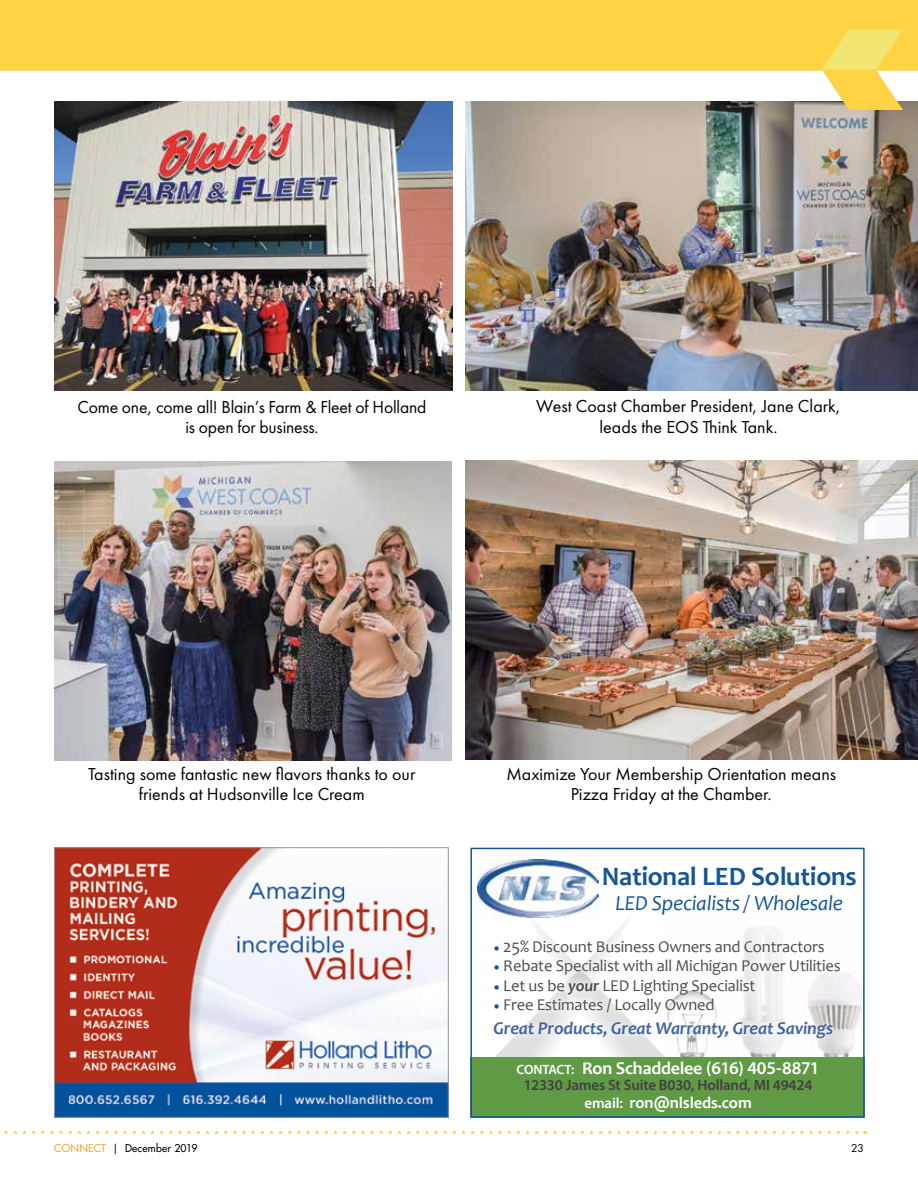
<style>
.page{position:relative;width:918px;height:1188px;background:#fff}
.page>*{position:absolute;margin:0;border:0;box-sizing:border-box;transform-origin:0 0}
.t1{font:700 26.7px "Candara";letter-spacing:-.01em;color:#165696}
.t2{font:italic 21.45px "Candara";letter-spacing:-.01em;color:#165696}
.t3{font:18px/19.5px "Futura PT";color:#000;text-align:center}
.t4{font:italic 700 18px/39.2px "Candara";letter-spacing:-.01em;color:#4366a0;text-align:center}
.t5{font:16.5px "Candara";letter-spacing:-.01em;color:#4d4d4f}
.t6{font:700 16.5px "Candara";letter-spacing:-.01em;color:#fff}
.t7{font:600 15px "Myriad Pro";letter-spacing:-.01em;color:#414042}
.t8{font:10.5px "Futura";letter-spacing:.02em;color:#000}
.t9{font:10.5px "Futura";color:#000}
.s1{font-family:"Minion Pro";color:#165696}
.s2{font-size:18px}
.s3{font-weight:700;font-style:italic}
.s4{font-family:"Myriad Pro";font-weight:600;font-style:normal;font-size:13.5px;color:#fff}
.s5{font-style:normal;color:#fff}
.s6{font-family:"Myriad Pro";font-weight:600;font-style:normal;color:#fff}
.s7{font-family:"Myriad Pro";font-weight:600;font-size:15px}
.s8{color:#f99c25}
.s9{font-style:inherit}
</style>
<div class="page">
<img style="left:54px;top:461px;width:398px;height:299px">
<img style="left:54px;top:102px;width:398px;height:288px">
<img style="left:466px;top:102px;width:452px;height:288px">
<img style="left:466px;top:460px;width:452px;height:300px">
<div style="left:0;top:0;width:918px;height:71px;background:#ffd343"></div>
<svg style="left:4px;top:1131px;width:862px;height:3px"></svg>
<svg style="left:822px;top:30px;width:81px;height:80px"></svg>
<img style="left:56px;top:850px;width:390px;height:266px">
<div style="left:54px;top:848px;width:394px;height:270px;border:1px solid #939598"></div>
<svg style="left:495px;top:917px;width:170px;height:140px"></svg>
<img style="left:677px;top:926px;width:184px;height:131px">
<div style="left:470px;top:1057px;width:394px;height:61px;background:#609a45"></div>
<img style="left:477px;top:859px;width:121px;height:58px">
<div style="left:488px;top:934px;width:358px;height:110px;background:#fff;opacity:.75"></div>
<div style="left:470px;top:848px;width:394px;height:270px;border:2px solid #165696"></div>
<p class="t3" style="left:77px;top:397px;width:351px">Come one, come all! Blain’s Farm &amp; Fleet of Holland is open for business.</p>
<p class="t3" style="left:536px;top:396px;width:306px;line-height:21px">West Coast Chamber President, Jane Clark, leads the EOS Think Tank.</p>
<p class="t3" style="left:88px;top:764px;width:329px">Tasting some fantastic new flavors thanks to our friends at Hudsonville Ice Cream</p>
<p class="t3" style="left:506px;top:764px;width:331px">Maximize Your Membership Orientation means<br>Pizza Friday at the Chamber.</p>
<h1 class="t1" style="left:602px;top:859px;width:256px">National LED Solutions</h1>
<p class="t2" style="left:615px;top:890px;width:229px">LED Specialists / Wholesale</p>
<p class="t5" style="left:494px;top:936px;width:333px"><span class="s1">•</span> <span class="s2">25%</span> Discount Business Owners and Contractors</p>
<p class="t5" style="left:494px;top:956px;width:349px"><span class="s1">•</span> Rebate Specialist with all Michigan Power Utilities</p>
<p class="t5" style="left:494px;top:975px;width:263px"><span class="s1">•</span> Let us be <span class="s3">your</span> LED Lighting Specialist</p>
<p class="t5" style="left:494px;top:995px;width:223px"><span class="s1">•</span> Free Estimates / Locally Owned</p>
<p class="t4" style="left:494px;top:1009px;width:341px">Great Products, Great Warranty, Great Savings<br><span class="s4">CONTACT:</span> <span class="s5">Ron Schaddelee</span> <span class="s6">(616) 405-8871</span></p>
<p class="t7" style="left:524px;top:1075px;width:290px">12330 James St Suite B030, Holland, MI 49424</p>
<p class="t6" style="left:584px;top:1092px;width:169px"><span class="s7">email:</span> ron@nlsleds.com</p>
<p class="t8" style="left:54px;top:1142px;width:145px"><span class="s8">CONNECT</span> <span class="s9">|</span> December 2019</p>
<p class="t9" style="left:851px;top:1142px;width:14px">23</p>
</div>
